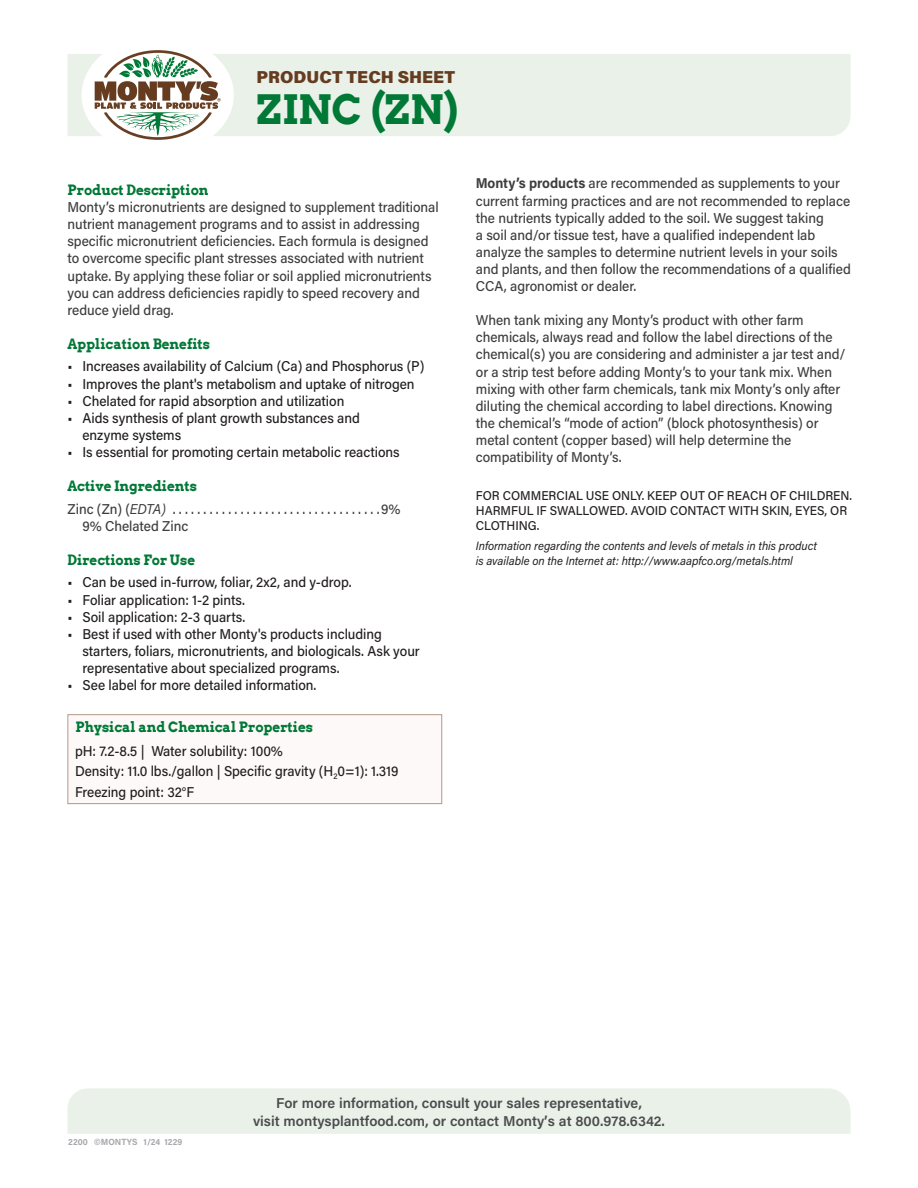
<style>
.page{position:relative;width:918px;height:1188px;background:#fff}
.page>*{position:absolute;margin:0;border:0;box-sizing:border-box;transform-origin:0 0}
.t1{font:700 40.5px "Arvo";color:#007836}
.t2{font:900 17.25px "Acumin Pro";color:#653c20}
.t3{font:500 14.25px/17.1px "Acumin Pro";letter-spacing:-.005em;color:#3e3e3f;scale:.95 1}
.t4{font:500 14.25px/17.1px "Acumin Pro";letter-spacing:-.005em;color:#231f20;scale:.95 1}
.t5{font:600 14.25px/18px "Acumin Pro";color:#4b4c4d;text-align:center}
.t6{font:700 14.25px "Arvo";letter-spacing:-.005em;color:#007836;scale:.95 1}
.t7{font:500 12.75px/15.3px "Acumin Pro";letter-spacing:-.005em;color:#231f20;scale:.95 1}
.t8{font:italic 12px/14.4px "Acumin Pro";letter-spacing:-.005em;color:#231f20;scale:.95 1}
.t9{font:700 9px "Acumin Pro";color:#a8a9ad;scale:.95 1}
.s1{font-family:"Arvo";font-weight:700;color:#007836}
.s2{font-weight:400;font-style:italic}
.s3{font-weight:700}
</style>
<div class="page">
<div style="left:68px;top:714px;width:374px;height:90px;background:#fef9f9;border:1px solid #b49788"></div>
<div style="left:68px;top:54px;width:782px;height:82px;background:#e9f1e9"></div>
<div style="left:82px;top:36px;width:152px;height:118px;background:#fff;border-radius:50%"></div>
<svg style="left:95px;top:50px;width:126px;height:90px"></svg>
<div style="left:68px;top:1088px;width:782px;height:46px;background:#e9f1e9"></div>
<p class="t2" style="left:256px;top:65px;width:200px">PRODUCT TECH SHEET</p>
<p class="t1" style="left:256px;top:84px;width:203px">ZINC (ZN)</p>
<p class="t3" style="left:68px;top:181px;width:392px"><span class="s1">Product Description<br></span>Monty’s micronutrients are designed to supplement traditional nutrient management programs and to assist in addressing specific micronutrient deficiencies. Each formula is designed to overcome specific plant stresses associated with nutrient uptake. By applying these foliar or soil applied micronutrients you can address deficiencies rapidly to speed recovery and reduce yield drag.</p>
<p class="t6" style="left:68px;top:335px;width:152px">Application Benefits</p>
<p class="t4" style="left:68px;top:357px;width:377px">• Increases availability of Calcium (Ca) and Phosphorus (P)</p>
<p class="t4" style="left:68px;top:374px;width:367px">• Improves the plant's metabolism and uptake of nitrogen</p>
<p class="t4" style="left:68px;top:392px;width:293px">• Chelated for rapid absorption and utilization</p>
<p class="t4" style="left:82px;top:409px;width:294px;text-indent:-15px">• Aids synthesis of plant growth substances and enzyme systems</p>
<p class="t4" style="left:68px;top:443px;width:351px">• Is essential for promoting certain metabolic reactions</p>
<p class="t6" style="left:68px;top:477px;width:138px">Active Ingredients</p>
<p class="t3" style="left:68px;top:500px;width:112px">Zinc (Zn) (<span class="s2">EDTA)</span> ..................................</p>
<p class="t3" style="left:381px;top:500px;width:22px">9%</p>
<p class="t3" style="left:82px;top:517px;width:113px">9% Chelated Zinc</p>
<p class="t6" style="left:68px;top:551px;width:136px">Directions For Use</p>
<p class="t4" style="left:68px;top:573px;width:301px">• Can be used in-furrow, foliar, 2x2, and y-drop.</p>
<p class="t4" style="left:68px;top:590px;width:189px">• Foliar application: 1-2 pints.</p>
<p class="t4" style="left:68px;top:608px;width:189px">• Soil application: 2-3 quarts.</p>
<p class="t4" style="left:82px;top:625px;width:357px;text-indent:-15px">• Best if used with other Monty's products including starters, foliars, micronutrients, and biologicals. Ask your representative about specialized programs.</p>
<p class="t4" style="left:68px;top:676px;width:264px">• See label for more detailed information.</p>
<p class="t6" style="left:76px;top:718px;width:252px">Physical and Chemical Properties</p>
<p class="t4" style="left:75px;top:742px;width:220px">pH: 7.2-8.5 | Water solubility: 100%</p>
<p class="t4" style="left:75px;top:762px;width:342px">Density: 11.0 lbs./gallon | Specific gravity (H<sub>2</sub>0=1): 1.319</p>
<p class="t4" style="left:75px;top:782px;width:127px">Freezing point: 32°F</p>
<p class="t3" style="left:476px;top:174px;width:396px"><span class="s3">Monty’s products</span> are recommended as supplements to your current farming practices and are not recommended to replace the nutrients typically added to the soil. We suggest taking<br>a soil and/or tissue test, have a qualified independent lab analyze the samples to determine nutrient levels in your soils and plants, and then follow the recommendations of a qualified CCA, agronomist or dealer.</p>
<p class="t3" style="left:476px;top:311px;width:391px">When tank mixing any Monty’s product with other farm chemicals, always read and follow the label directions of the chemical(s) you are considering and administer a jar test and/ or a strip test before adding Monty’s to your tank mix. When mixing with other farm chemicals, tank mix Monty’s only after diluting the chemical according to label directions. Knowing the chemical’s “mode of action” (block photosynthesis) or metal content (copper based) will help determine the compatibility of Monty’s.</p>
<p class="t7" style="left:476px;top:487px;width:397px">FOR COMMERCIAL USE ONLY. KEEP OUT OF REACH OF CHILDREN.<br>HARMFUL IF SWALLOWED. AVOID CONTACT WITH SKIN, EYES, OR<br>CLOTHING.</p>
<p class="t8" style="left:476px;top:538px;width:361px">Information regarding the contents and levels of metals in this product is available on the Internet at: http://www.aapfco.org/metals.html</p>
<p class="t9" style="left:68px;top:1135px;width:122px">2200 ©MONTYS 1/24 1229</p>
<p class="t5" style="left:253px;top:1093px;width:413px">For more information, consult your sales representative,<br>visit montysplantfood.com, or contact Monty’s at 800.978.6342.</p>
</div>
